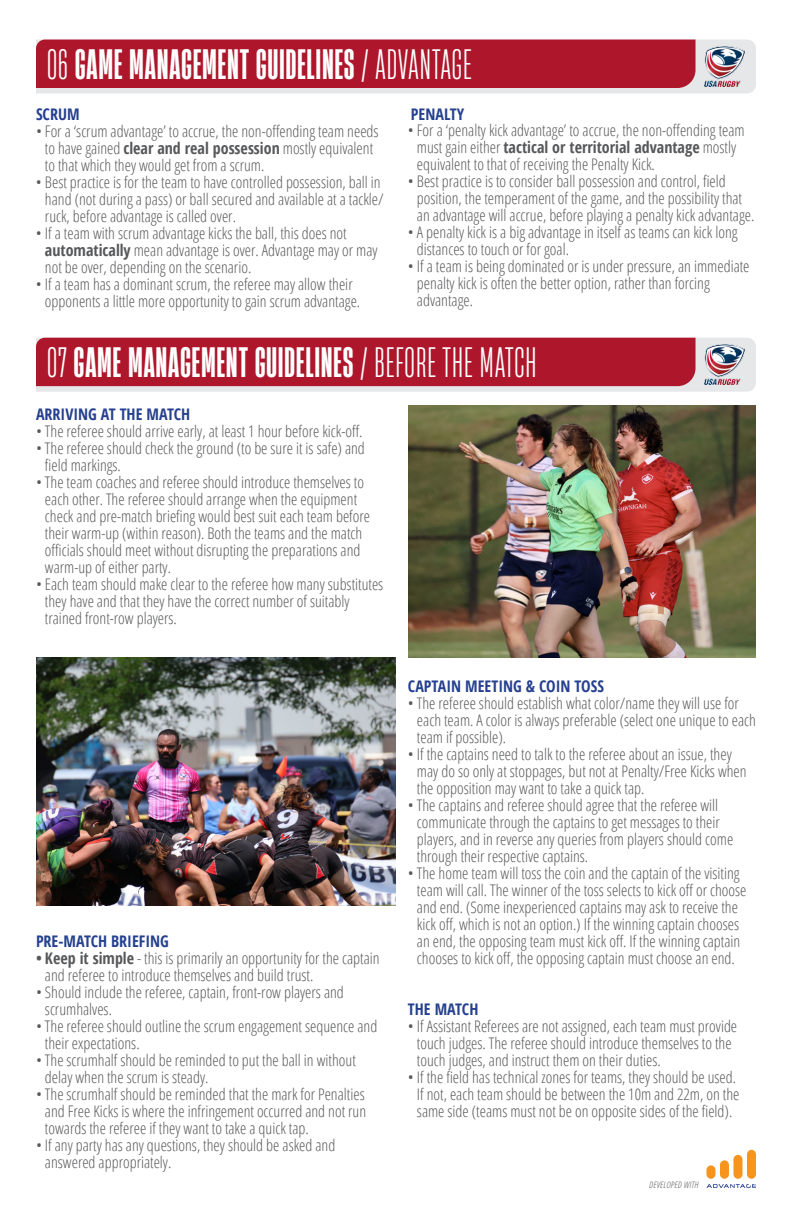
<style>
.page{position:relative;width:792px;height:1224px;background:#fff}
.page>*{position:absolute;margin:0;border:0;box-sizing:border-box;transform-origin:0 0}
.t1{font:700 40px "Heading Now 26";letter-spacing:.03em;color:#fff}
.t2{font:300 condensed 16px/17px "Open Sans";color:#57585a}
.t3{font:700 condensed 16px "Open Sans";color:#25408f}
.t4{font:italic 300 condensed 8.8px "Open Sans";letter-spacing:.03em;color:#57585a}
.s1{font-family:"Heading Now 23";font-weight:400}
.s2{font-weight:700}
</style>
<div class="page">
<svg style="left:36px;top:40px;width:720px;height:54px;background:#e6e7e9"></svg>
<div style="left:36px;top:40px;width:660px;height:48px;background:#ae172b"></div>
<img style="left:704px;top:47px;width:40px;height:39px">
<svg style="left:36px;top:338px;width:720px;height:54px;background:#e5e3e6"></svg>
<div style="left:36px;top:338px;width:660px;height:48px;background:#ae172b"></div>
<img style="left:704px;top:345px;width:40px;height:39px">
<img style="left:36px;top:658px;width:360px;height:247px">
<img style="left:408px;top:406px;width:348px;height:252px">
<svg style="left:706px;top:1150px;width:50px;height:38px"></svg>
<h1 class="t1" style="left:47px;top:36px;width:426px"><span class="s1">06</span> GAME MANAGEMENT GUIDELINES <span class="s1">/ ADVANTAGE</span></h1>
<p class="t3" style="left:36px;top:103px;width:45px">SCRUM</p>
<p class="t2" style="left:45px;top:122px;width:335px;text-indent:-9px">• For a ‘scrum advantage’ to accrue, the non-offending team needs to have gained <span class="s2">clear and real possession</span> mostly equivalent to that which they would get from a scrum.</p>
<p class="t2" style="left:45px;top:173px;width:340px;text-indent:-9px">• Best practice is for the team to have controlled possession, ball in hand (not during a pass) or ball secured and available at a tackle/ ruck, before advantage is called over.</p>
<p class="t2" style="left:45px;top:224px;width:334px;text-indent:-9px">• If a team with scrum advantage kicks the ball, this does not <span class="s2">automatically</span> mean advantage is over. Advantage may or may not be over, depending on the scenario.</p>
<p class="t2" style="left:36px;top:275px;width:326px;text-align:center">• If a team has a dominant scrum, the referee may allow their opponents a little more opportunity to gain scrum advantage.</p>
<p class="t3" style="left:411px;top:103px;width:55px">PENALTY</p>
<p class="t2" style="left:417px;top:122px;width:329px;text-indent:-9px">• For a ‘penalty kick advantage’ to accrue, the non-offending team must gain either <span class="s2">tactical or territorial advantage</span> mostly equivalent to that of receiving the Penalty Kick.</p>
<p class="t2" style="left:417px;top:173px;width:339px;text-indent:-9px">• Best practice is to consider ball possession and control, field position, the temperament of the game, and the possibility that an advantage will accrue, before playing a penalty kick advantage.</p>
<p class="t2" style="left:417px;top:224px;width:322px;text-indent:-9px">• A penalty kick is a big advantage in itself as teams can kick long distances to touch or for goal.</p>
<p class="t2" style="left:417px;top:258px;width:334px;text-indent:-9px">• If a team is being dominated or is under pressure, an immediate penalty kick is often the better option, rather than forcing advantage.</p>
<h1 class="t1" style="left:47px;top:334px;width:491px"><span class="s1">07</span> GAME MANAGEMENT GUIDELINES <span class="s1">/ BEFORE THE MATCH</span></h1>
<p class="t3" style="left:36px;top:403px;width:156px">ARRIVING AT THE MATCH</p>
<p class="t2" style="left:36px;top:422px;width:328px">• The referee should arrive early, at least 1 hour before kick-off.</p>
<p class="t2" style="left:45px;top:439px;width:321px;text-indent:-9px">• The referee should check the ground (to be sure it is safe) and field markings.</p>
<p class="t2" style="left:45px;top:473px;width:327px;text-indent:-9px">• The team coaches and referee should introduce themselves to each other. The referee should arrange when the equipment check and pre-match briefing would best suit each team before their warm-up (within reason). Both the teams and the match officials should meet without disrupting the preparations and warm-up of either party.</p>
<p class="t2" style="left:45px;top:575px;width:340px;text-indent:-9px">• Each team should make clear to the referee how many substitutes they have and that they have the correct number of suitably trained front-row players.</p>
<p class="t3" style="left:36px;top:930px;width:134px">PRE-MATCH BRIEFING</p>
<p class="t2" style="left:45px;top:949px;width:336px;text-indent:-9px"><span class="s2">• Keep it simple</span> - this is primarily an opportunity for the captain and referee to introduce themselves and build trust.</p>
<p class="t2" style="left:45px;top:983px;width:300px;text-indent:-9px">• Should include the referee, captain, front-row players and scrumhalves.</p>
<p class="t2" style="left:45px;top:1017px;width:334px;text-indent:-9px">• The referee should outline the scrum engagement sequence and their expectations.</p>
<p class="t2" style="left:45px;top:1051px;width:312px;text-indent:-9px">• The scrumhalf should be reminded to put the ball in without delay when the scrum is steady.</p>
<p class="t2" style="left:45px;top:1085px;width:323px;text-align:justify;text-indent:-9px">• The scrumhalf should be reminded that the mark for Penalties and Free Kicks is where the infringement occurred and not run towards the referee if they want to take a quick tap.</p>
<p class="t2" style="left:45px;top:1136px;width:292px;text-indent:-9px">• If any party has any questions, they should be asked and answered appropriately.</p>
<p class="t3" style="left:408px;top:675px;width:197px">CAPTAIN MEETING &amp; COIN TOSS</p>
<p class="t2" style="left:417px;top:694px;width:340px;text-indent:-9px">• The referee should establish what color/name they will use for each team. A color is always preferable (select one unique to each team if possible).</p>
<p class="t2" style="left:417px;top:745px;width:331px;text-indent:-9px">• If the captains need to talk to the referee about an issue, they may do so only at stoppages, but not at Penalty/Free Kicks when the opposition may want to take a quick tap.</p>
<p class="t2" style="left:417px;top:796px;width:318px;text-indent:-9px">• The captains and referee should agree that the referee will communicate through the captains to get messages to their players, and in reverse any queries from players should come through their respective captains.</p>
<p class="t2" style="left:408px;top:864px;width:340px;text-align:center">• The home team will toss the coin and the captain of the visiting team will call. The winner of the toss selects to kick off or choose and end. (Some inexperienced captains may ask to receive the kick off, which is not an option.) If the winning captain chooses an end, the opposing team must kick off. If the winning captain chooses to kick off, the opposing captain must choose an end.</p>
<p class="t3" style="left:408px;top:998px;width:72px">THE MATCH</p>
<p class="t2" style="left:417px;top:1017px;width:322px;text-indent:-9px">• If Assistant Referees are not assigned, each team must provide touch judges. The referee should introduce themselves to the touch judges, and instruct them on their duties.</p>
<p class="t2" style="left:408px;top:1068px;width:333px;text-align:center">• If the field has technical zones for teams, they should be used.<br>If not, each team should be between the 10m and 22m, on the same side (teams must not be on opposite sides of the field).</p>
<p class="t4" style="left:649px;top:1179px;width:51px">DEVELOPED WITH</p>
</div>
